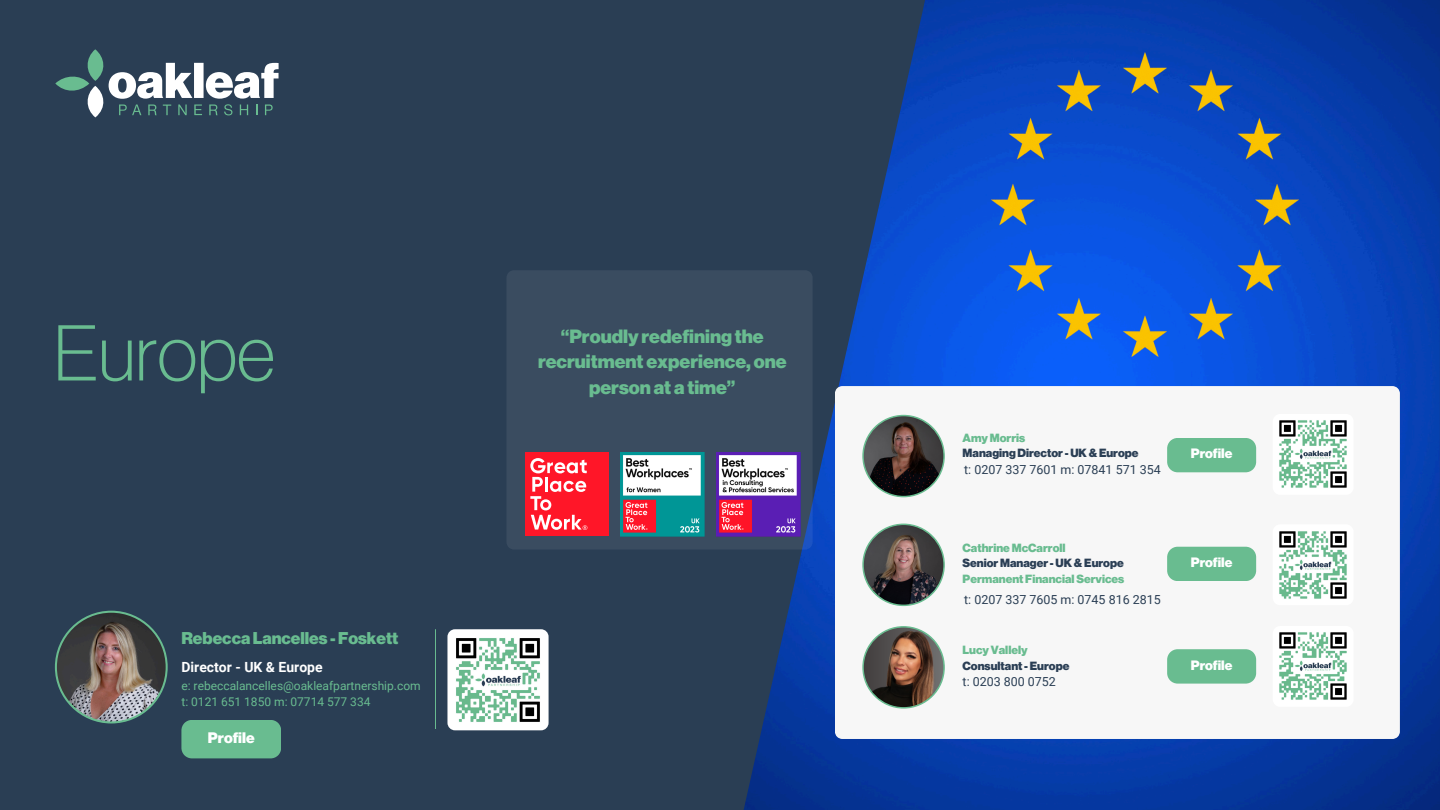
<style>
.page{position:relative;width:1440px;height:810px;background:#2a3e54}
.page>*{position:absolute;margin:0;border:0;box-sizing:border-box;transform-origin:0 0}
.t1{font:100 77.2px "Neue Haas Display";color:#69bc90}
.t2{font:900 18.8px/25.7px "Neue Haas Display";color:#69bc90;text-align:center}
.t3{font:900 16.7px "Neue Haas Display";color:#69bc90}
.t4{font:900 14.9px "Neue Haas Display";color:#fff}
.t5{font:700 14px "Roboto";color:#fff}
.t6{font:900 13.3px "Neue Haas Display";color:#fff}
.t7{font:12.5px "Roboto";color:#2a3e54}
.t8{font:12px/16.5px "Roboto";color:#69bc90}
.t9{font:900 11.6px "Neue Haas Display";color:#2a3e54}
.t10{font:900 11.6px "Neue Haas Display";color:#69bc90}
</style>
<div class="page">
<svg style="left:55px;top:49px;width:224px;height:68px"></svg>
<img style="left:743px;top:0;width:697px;height:810px">
<div style="left:507px;top:270px;width:306px;height:280px;background:#3a4c60"></div>
<div style="left:525px;top:452px;width:84px;height:84px;background:#ff1628"></div>
<svg style="left:530px;top:458px;width:57px;height:72px"></svg>
<img style="left:620px;top:452px;width:84px;height:84px">
<img style="left:716px;top:452px;width:84px;height:84px">
<img style="left:55px;top:611px;width:113px;height:112px">
<hr style="left:435px;top:629px;width:1px;height:100px;background:#69bc90">
<div style="left:181px;top:720px;width:100px;height:38px;background:#69bc90"></div>
<img style="left:447px;top:629px;width:102px;height:101px;border-radius:8px">
<div style="left:835px;top:386px;width:565px;height:353px;background:#f7f7f7"></div>
<img style="left:862px;top:524px;width:83px;height:82px">
<div style="left:1167px;top:547px;width:89px;height:34px;background:#69bc90"></div>
<img style="left:1273px;top:524px;width:81px;height:81px;border-radius:8px">
<svg style="left:862px;top:415px;width:83px;height:82px;background:#65625f"></svg>
<div style="left:1167px;top:438px;width:89px;height:34px;background:#69bc90"></div>
<img style="left:1273px;top:414px;width:81px;height:81px;border-radius:8px">
<img style="left:969px;top:7px;width:361px;height:395px">
<img style="left:862px;top:626px;width:83px;height:83px">
<svg style="left:1167px;top:649px;width:89px;height:35px;background:#6fbe95"></svg>
<img style="left:1273px;top:626px;width:81px;height:81px;border-radius:8px">
<p class="t1" style="left:54px;top:317px;width:223px">Europe</p>
<p class="t3" style="left:181px;top:630px;width:219px">Rebecca Lancelles -Foskett</p>
<p class="t5" style="left:181px;top:659px;width:143px">Director - UK &amp; Europe</p>
<p class="t8" style="left:181px;top:677px;width:241px">e: rebeccalancelles@oakleafpartnership.com t: 0121 651 1850 m: 07714 577 334</p>
<h6 class="t4" style="left:208px;top:731px;width:48px">Profile</h6>
<p class="t2" style="left:538px;top:324px;width:250px">“Proudly redefining the recruitment experience, one</p>
<p class="t2" style="left:589px;top:375px;width:148px">person at a time”</p>
<p class="t10" style="left:963px;top:432px;width:64px">Amy Morris</p>
<p class="t9" style="left:963px;top:448px;width:178px">Managing Director - UK &amp; Europe</p>
<p class="t7" style="left:964px;top:462px;width:198px">t: 0207 337 7601 m: 07841 571 354</p>
<p class="t10" style="left:963px;top:542px;width:104px">Cathrine McCarroll</p>
<p class="t9" style="left:963px;top:558px;width:163px">Senior Manager - UK &amp; Europe</p>
<h5 class="t10" style="left:963px;top:573px;width:163px">PermanentFinancialServices</h5>
<p class="t7" style="left:964px;top:592px;width:198px">t: 0207 337 7605 m: 0745 816 2815</p>
<h2 class="t10" style="left:963px;top:645px;width:67px">LucyVallely</h2>
<p class="t9" style="left:963px;top:660px;width:108px">Consultant-Europe</p>
<h6 class="t7" style="left:963px;top:675px;width:95px">t: 0203 800 0752</h6>
<p class="t6" style="left:1191px;top:448px;width:43px">Profile</p>
<p class="t6" style="left:1191px;top:557px;width:43px">Profile</p>
<p class="t6" style="left:1191px;top:659px;width:43px">Profile</p>
</div>
